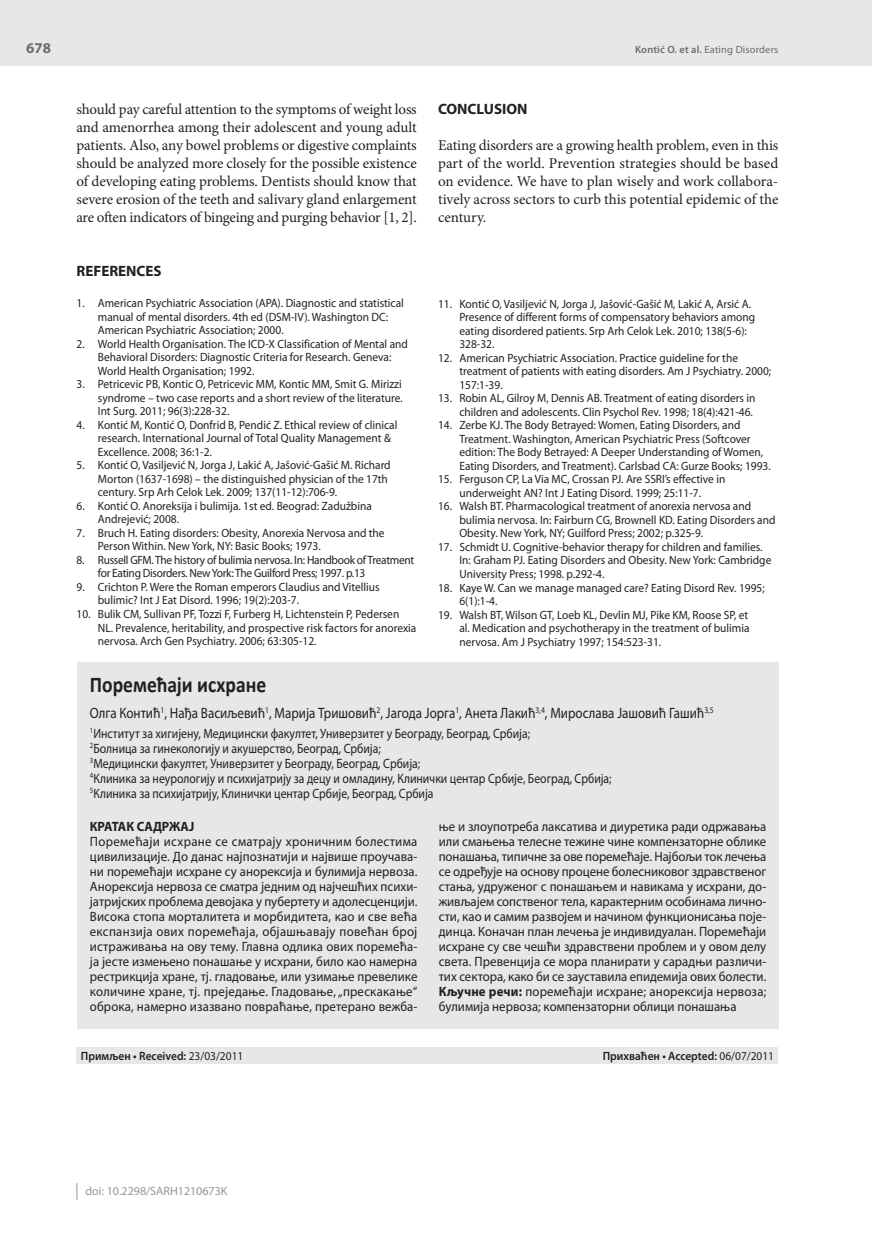
<style>
.page{position:relative;width:872px;height:1234px;background:#fff}
.page>*{position:absolute;margin:0;border:0;box-sizing:border-box;transform-origin:0 0}
.t1{font:700 22.5px "Calibri";color:#231f20;scale:.87 1}
.t2{font:15px/18px "Minion Pro";letter-spacing:-.01em;color:#231f20;text-align:justify}
.t3{font:15px "Myriad Pro";color:#231f20;scale:.87 1}
.t4{font:700 15px "Myriad Pro";color:#231f20}
.t5{font:700 15px "Myriad Pro";color:#6c6d70}
.t6{font:13.5px/15px "Myriad Pro";color:#231f20;text-align:justify;scale:.95 1}
.t7{font:13.5px/15px "Myriad Pro";color:#231f20;scale:.87 1}
.t8{font:700 13.5px "Myriad Pro";color:#231f20;scale:.95 1}
.t9{font:12px/13.5px "Myriad Pro";color:#231f20;scale:.95 1}
.t10{font:12px/13.5px "Myriad Pro";letter-spacing:-.025em;color:#231f20;scale:.95 1}
.t11{font:600 12px "Myriad Pro";color:#231f20;scale:.95 1}
.t12{font:12px "Myriad Pro";color:#939598}
.t13{font:10.5px "Myriad Pro";letter-spacing:.015em;color:#6c6d70}
.s1{font-weight:600}
.s2{font-weight:700}
.s3{font-weight:400}
</style>
<div class="page">
<div style="left:0;top:0;width:872px;height:66px;background:#e6e7e9"></div>
<svg style="left:77px;top:1183px;width:1px;height:16px"></svg>
<div style="left:77px;top:662px;width:702px;height:366px;background:#e6e7e9"></div>
<div style="left:77px;top:1046px;width:701px;height:16px;background:#e6e7e9"></div>
<p class="t5" style="left:26px;top:38px;width:26px">678</p>
<p class="t13" style="left:635px;top:43px;width:145px"><span class="s1">Kontić O. еt al.</span> Eating Disorders</p>
<p class="t2" style="left:76px;top:100px;width:342px">should pay careful attention to the symptoms of weight loss and amenorrhea among their adolescent and young adult patients. Also, any bowel problems or digestive complaints should be analyzed more closely for the possible existence of developing eating problems. Dentists should know that severe erosion of the teeth and salivary gland enlargement are often indicators of bingeing and purging behavior [1, 2].</p>
<p class="t4" style="left:438px;top:99px;width:91px">CONCLUSION</p>
<p class="t2" style="left:438px;top:136px;width:342px">Eating disorders are a growing health problem, even in this part of the world. Prevention strategies should be based on evidence. We have to plan wisely and work collabora&shy;tively across sectors to curb this potential epidemic of the century.</p>
<p class="t4" style="left:77px;top:261px;width:87px">REFERENCES</p>
<p class="t9" style="left:98px;top:296px;width:324px;text-indent:-21px">1. American Psychiatric Association (APA). Diagnostic and statistical manual of mental disorders. 4th ed (DSM-IV). Washington DC:<br>American Psychiatric Association; 2000.</p>
<p class="t9" style="left:98px;top:337px;width:328px;text-indent:-21px">2. World Health Organisation. The ICD-X Classification of Mental and<br>Behavioral Disorders: Diagnostic Criteria for Research. Geneva:<br>World Health Organisation; 1992.</p>
<p class="t9" style="left:98px;top:377px;width:322px;text-align:justify;text-indent:-21px">3. Petricevic PB, Kontic O, Petricevic MM, Kontic MM, Smit G. Mirizzi syndrome – two case reports and a short review of the literature.<br>Int Surg. 2011; 96(3):228-32.</p>
<p class="t9" style="left:98px;top:418px;width:317px;text-indent:-21px">4. Kontić M, Kontić O, Donfrid B, Pendić Z. Ethical review of clinical research. International Journal of Total Quality Management &amp;<br>Excellence. 2008; 36:1-2.</p>
<p class="t9" style="left:98px;top:458px;width:310px;text-indent:-21px">5. Kontić O, Vasiljević N, Jorga J, Lakić A, Jašović-Gašić M. Richard<br>Morton (1637-1698) – the distinguished physician of the 17th century. Srp Arh Celok Lek. 2009; 137(11-12):706-9.</p>
<p class="t9" style="left:98px;top:499px;width:290px;text-indent:-21px">6. Kontić O. Anoreksija i bulimija. 1st ed. Beograd: Zadužbina<br>Andrejević; 2008.</p>
<p class="t9" style="left:98px;top:526px;width:303px;text-indent:-21px">7. Bruch H. Eating disorders: Obesity, Anorexia Nervosa and the<br>Person Within. New York, NY: Basic Books; 1973.</p>
<p class="t10" style="left:98px;top:553px;width:335px;text-indent:-21px">8. Russell GFM. The history of bulimia nervosa. In: Handbook of Treatment for Eating Disorders. New York: The Guilford Press; 1997. p.13</p>
<p class="t9" style="left:98px;top:580px;width:298px;text-indent:-21px">9. Crichton P. Were the Roman emperors Claudius and Vitellius bulimic? Int J Eat Disord. 1996; 19(2):203-7.</p>
<p class="t9" style="left:98px;top:607px;width:337px;text-indent:-21px">10. Bulik CM, Sullivan PF, Tozzi F, Furberg H, Lichtenstein P, Pedersen<br>NL. Prevalence, heritability, and prospective risk factors for anorexia nervosa. Arch Gen Psychiatry. 2006; 63:305-12.</p>
<p class="t9" style="left:459px;top:297px;width:313px;text-indent:-21px">11. Kontić O, Vasiljević N, Jorga J, Jašović-Gašić M, Lakić A, Arsić A.<br>Presence of different forms of compensatory behaviors among eating disordered patients. Srp Arh Celok Lek. 2010; 138(5-6):<br>328-32.</p>
<p class="t9" style="left:459px;top:351px;width:330px;text-indent:-21px">12. American Psychiatric Association. Practice guideline for the treatment of patients with eating disorders. Am J Psychiatry. 2000;<br>157:1-39.</p>
<p class="t9" style="left:438px;top:391px;width:335px;text-align:right">13. Robin AL, Gilroy M, Dennis AB. Treatment of eating disorders in children and adolescents. Clin Psychol Rev. 1998; 18(4):421-46.</p>
<p class="t9" style="left:459px;top:418px;width:329px;text-indent:-21px">14. Zerbe KJ. The Body Betrayed: Women, Eating Disorders, and Treatment. Washington, American Psychiatric Press (Softcover edition: The Body Betrayed: A Deeper Understanding of Women, Eating Disorders, and Treatment). Carlsbad CA: Gurze Books; 1993.</p>
<p class="t9" style="left:438px;top:472px;width:304px;text-align:center">15. Ferguson CP, La Via MC, Crossan PJ. Are SSRI’s effective in underweight AN? Int J Eating Disord. 1999; 25:11-7.</p>
<p class="t9" style="left:459px;top:499px;width:334px;text-indent:-21px">16. Walsh BT. Pharmacological treatment of anorexia nervosa and bulimia nervosa. In: Fairburn CG, Brownell KD. Eating Disorders and<br>Obesity. New York, NY; Guilford Press; 2002; p.325-9.</p>
<p class="t9" style="left:459px;top:540px;width:330px;text-indent:-21px">17. Schmidt U. Cognitive-behavior therapy for children and families.<br>In: Graham PJ. Eating Disorders and Obesity. New York: Cambridge<br>University Press; 1998. p.292-4.</p>
<p class="t9" style="left:459px;top:580px;width:323px;text-indent:-21px">18. Kaye W. Can we manage managed care? Eating Disord Rev. 1995;<br>6(1):1-4.</p>
<p class="t9" style="left:459px;top:607px;width:307px;text-align:justify;text-indent:-21px">19. Walsh BT, Wilson GT, Loeb KL, Devlin MJ, Pike KM, Roose SP, et al. Medication and psychotherapy in the treatment of bulimia nervosa. Am J Psychiatry 1997; 154:523-31.</p>
<h1 class="t1" style="left:90px;top:670px;width:204px">Поремећаји исхране</h1>
<p class="t3" style="left:90px;top:704px;width:718px">Олга Контић<sup>1</sup>, Нађа Васиљевић<sup>1</sup>, Марија Тришовић<sup>2</sup>, Јагода Јорга<sup>1</sup>, Анета Лакић<sup>3,4</sup>, Мирослава Јашовић Гашић<sup>3,5</sup></p>
<p class="t7" style="left:90px;top:725px;width:601px"><sup>1</sup>Институт за хигијену, Медицински факултет, Универзитет у Београду, Београд, Србија;<br><sup>2</sup>Болница за гинекологију и акушерство, Београд, Србија;<br><sup>3</sup>Медицински факултет, Универзитет у Београду, Београд, Србија;<br><sup>4</sup>Клиника за неурологију и психијатрију за децу и омладину, Клинички центар Србије, Београд, Србија; <sup>5</sup>Клиника за психијатрију, Клинички центар Србије, Београд, Србија</p>
<p class="t8" style="left:90px;top:817px;width:111px">КРАТАК САДРЖАЈ</p>
<p class="t6" style="left:90px;top:833px;width:346px">Поремећаји исхране се сматрају хроничним болестима цивилизације. До данас најпознатији и највише проучава&shy;ни поремећаји исхране су анорексија и булимија нервоза.<br>Анорексија нервоза се сматра једним од најчешћих психи&shy;јатријских проблема девојака у пубертету и адолесценцији.<br>Висока стопа морталитета и морбидитета, као и све већа експанзија ових поремећаја, објашњавају повећан број истраживања нa ову тему. Главна одлика ових поремећа&shy;ја јесте измењено понашање у исхрани, било као намерна рестрикција хране, тј. гладовање, или узимање превелике количине хране, тј. преједање. Гладовање, „прескакање“ оброка, намерно изазвано повраћање, претерано вежба-</p>
<p class="t6" style="left:439px;top:818px;width:346px">ње и злоупотреба лаксатива и диуретика ради одржавања или смањења телесне тежине чине компензаторне облике понашања, типичне за ове поремећаје. Најбољи ток лечења се одређује на основу процене болесниковог здравственог стања, удруженог с понашањем и навикама у исхрани, до&shy;живљајем сопственог тела, карактерним особинама лично&shy;сти, као и самим развојем и начином функционисања поје&shy;динца. Коначан план лечења је индивидуалан. Поремећаји исхране су све чешћи здравствени проблем и у овом делу света. Превенција се мора планирати у сарадњи различи&shy;тих сектора, како би се зауставила епидемија ових болести.<br><span class="s2">Кључне речи:</span> поремећаји исхране; анорексија нервоза; булимија нервоза; компензаторни облици понашања</p>
<p class="t11" style="left:81px;top:1047px;width:173px">Примљен • Received: <span class="s3">23/03/2011</span></p>
<p class="t11" style="left:603px;top:1047px;width:182px">Прихваћен • Accepted: <span class="s3">06/07/2011</span></p>
<p class="t12" style="left:86px;top:1183px;width:143px">doi: 10.2298/SARH1210673K</p>
</div>
